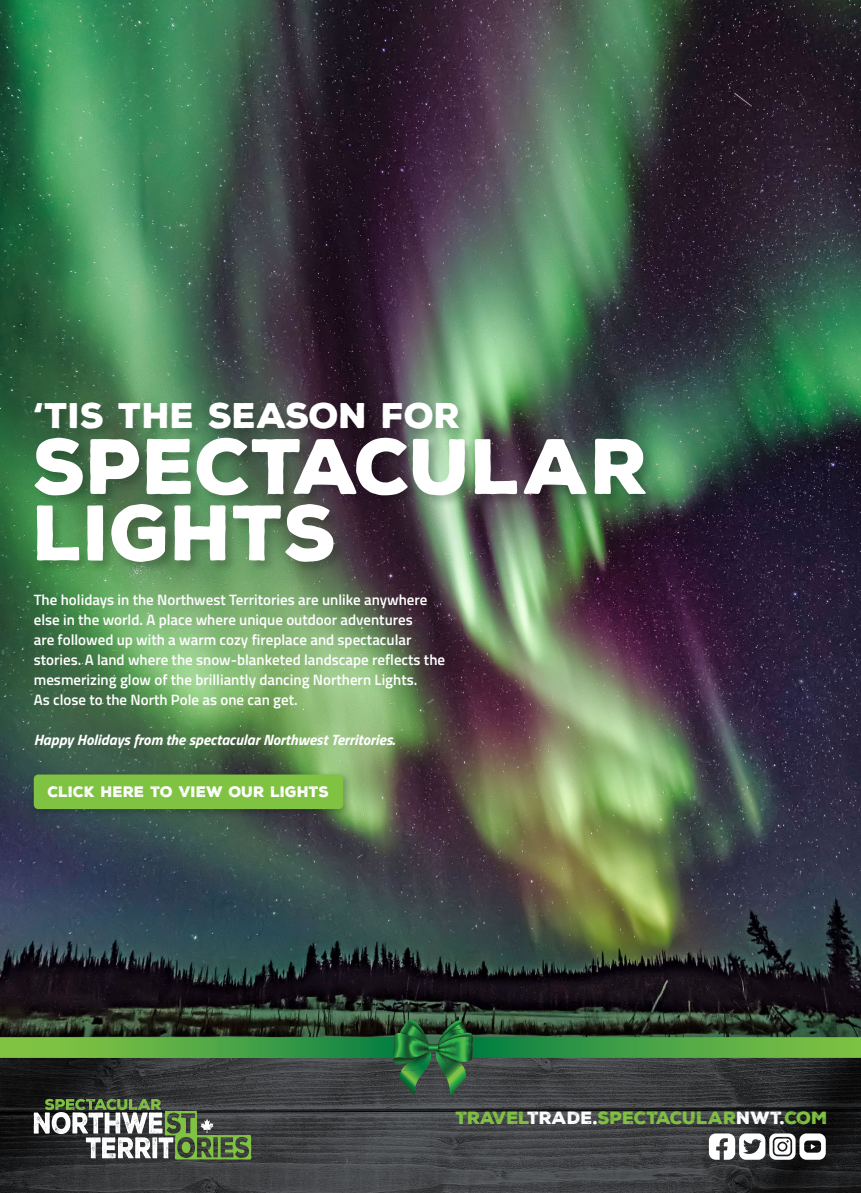
<style>
.page{position:relative;width:861px;height:1193px;background:#fff}
.page>*{position:absolute;margin:0;border:0;box-sizing:border-box;transform-origin:0 0}
.t1{font:900 76px/66.4px "Nexa Rust Sans";color:#fff}
.t2{font:900 34.5px "Nexa Rust Sans";color:#fff}
.t3{font:17.12px "Nexa Rust Sans Black 01";color:#80c342}
.t4{font:600 15px/20px "Titillium";color:#fff}
.t5{font:italic 700 15px "Titillium";color:#fff}
.t6{font:14.75px "Nexa Rust Sans Black 01";color:#fff}
.s1{color:#fff}
</style>
<div class="page">
<img style="left:0;top:0;width:861px;height:1019px">
<div style="left:34px;top:401px;width:623px;height:173px;background:#000;opacity:.18"></div>
<img style="left:0;top:1159px;width:861px;height:33px">
<svg style="left:0;top:1019px;width:861px;height:140px;background:#405241"></svg>
<div style="left:29px;top:770px;width:322px;height:47px;background:#000;opacity:.25"></div>
<div style="left:34px;top:774px;width:309px;height:35px;background:#80c342;border-radius:4px"></div>
<h2 class="t2" style="left:34px;top:392px;width:428px">‘TIS THE SEASON FOR</h2>
<h1 class="t1" style="left:34px;top:434px;width:617px">SPECTACULAR<br>LIGHTS</h1>
<p class="t4" style="left:34px;top:589px;width:413px">The holidays in the Northwest Territories are unlike anywhere else in the world. A place where unique outdoor adventures<br>are followed up with a warm cozy fireplace and spectacular stories. A land where the snow-blanketed landscape reflects the mesmerizing glow of the brilliantly dancing Northern Lights.<br>As close to the North Pole as one can get.</p>
<p class="t5" style="left:34px;top:728px;width:362px">Happy Holidays from the spectacular Northwest Territories.</p>
<p class="t6" style="left:48px;top:781px;width:283px">CLICK HERE TO VIEW OUR LIGHTS</p>
<p class="t3" style="left:456px;top:1106px;width:373px">TRAVEL<span class="s1">TRADE.</span>SPECTACULAR<span class="s1">NWT.</span>COM</p>
</div>
